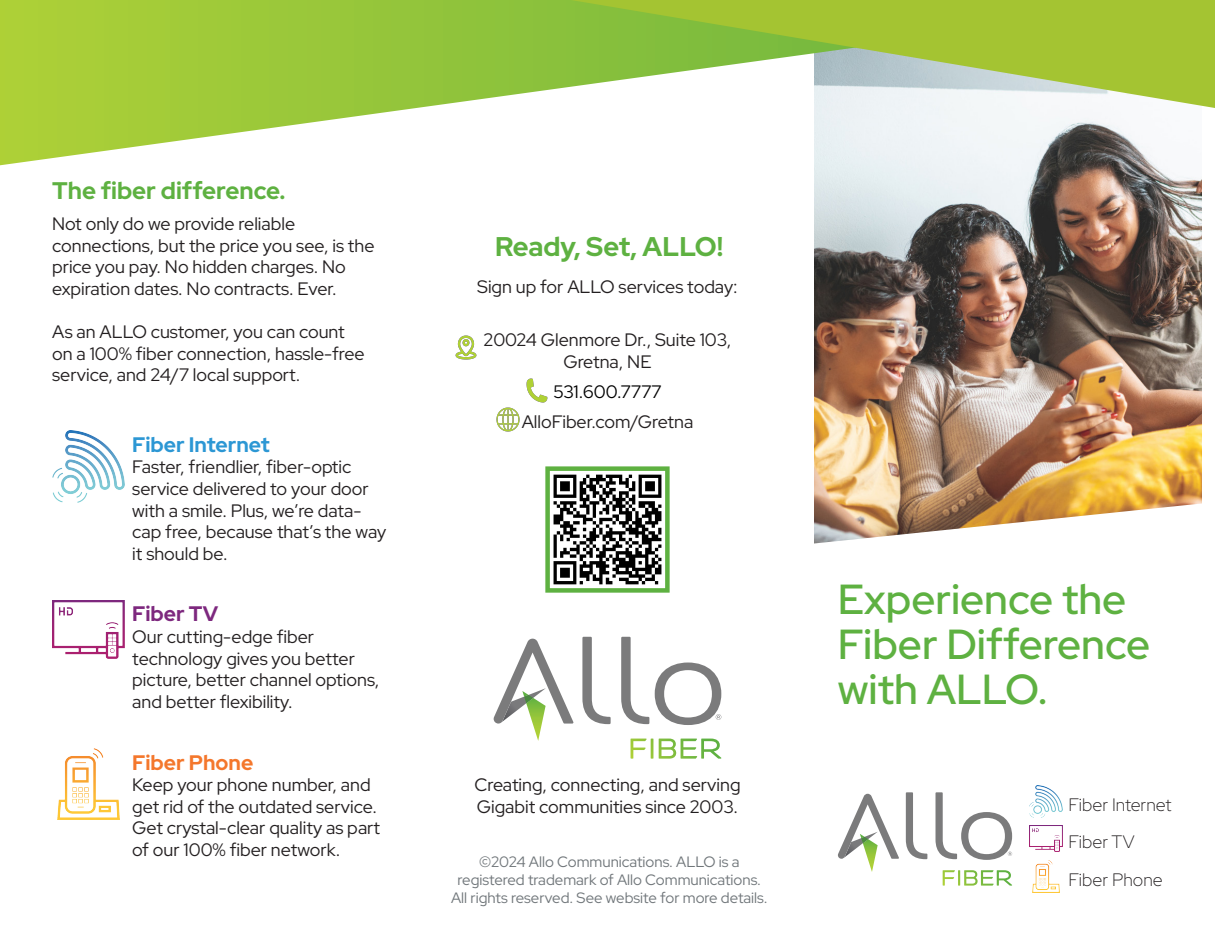
<style>
.page{position:relative;width:1215px;height:945px;background:#fff}
.page>*{position:absolute;margin:0;border:0;box-sizing:border-box;transform-origin:0 0}
.t1{font:500 42px/45px "Red Hat Display";color:#5eb141}
.t2{font:700 27px "Red Hat Display";color:#5eb141}
.t3{font:700 24px "Red Hat Display";color:#5eb141}
.t4{font:700 21px "Red Hat Display";color:#2c97d4}
.t5{font:700 21px "Red Hat Display";color:#f4772c}
.t6{font:700 21px "Red Hat Display";color:#7d287e}
.t7{font:18px/21.6px "Red Hat Display";color:#231f20}
.t8{font:300 18px "Red Hat Display";color:#231f20}
.t9{font:18px "Red Hat Display";color:#000}
.t10{font:15px/18px "Red Hat Display";color:#70767a;text-align:center}
</style>
<div class="page">
<img style="left:814px;top:165px;width:387px;height:337px">
<svg style="left:0;top:0;width:1156px;height:165px"></svg>
<svg style="left:571px;top:0;width:644px;height:108px"></svg>
<img style="left:52px;top:430px;width:72px;height:72px">
<img style="left:52px;top:600px;width:72px;height:58px">
<img style="left:57px;top:748px;width:62px;height:72px">
<img style="left:1030px;top:786px;width:32px;height:32px">
<svg style="left:814px;top:502px;width:388px;height:42px"></svg>
<svg style="left:943px;top:870px;width:69px;height:16px"></svg>
<svg style="left:936px;top:792px;width:76px;height:68px"></svg>
<svg style="left:906px;top:792px;width:21px;height:67px"></svg>
<svg style="left:838px;top:794px;width:61px;height:78px"></svg>
<img style="left:1030px;top:826px;width:32px;height:26px">
<img style="left:553px;top:474px;width:109px;height:111px">
<div style="left:545px;top:466px;width:125px;height:127px;border:4px solid #5eb141"></div>
<img style="left:1032px;top:860px;width:28px;height:32px">
<svg style="left:631px;top:739px;width:90px;height:20px"></svg>
<svg style="left:621px;top:637px;width:28px;height:87px"></svg>
<svg style="left:655px;top:663px;width:66px;height:62px"></svg>
<svg style="left:582px;top:637px;width:29px;height:87px"></svg>
<svg style="left:494px;top:639px;width:79px;height:102px"></svg>
<img style="left:455px;top:335px;width:22px;height:25px">
<img style="left:526px;top:378px;width:22px;height:25px">
<img style="left:496px;top:407px;width:24px;height:25px">
<p class="t3" style="left:52px;top:175px;width:235px">The fiber difference.</p>
<p class="t7" style="left:52px;top:212px;width:324px">Not only do we provide reliable connections, but the price you see, is the price you pay. No hidden charges. No expiration dates. No contracts. Ever.</p>
<p class="t7" style="left:52px;top:320px;width:314px">As an ALLO customer, you can count on a 100% fiber connection, hassle-free service, and 24/7 local support.</p>
<p class="t4" style="left:132px;top:431px;width:139px">Fiber Internet</p>
<p class="t7" style="left:132px;top:456px;width:256px">Faster, friendlier, fiber-optic service delivered to your door with a smile. Plus, we’re data&shy;cap free, because that’s the way it should be.</p>
<p class="t6" style="left:132px;top:600px;width:87px">Fiber TV</p>
<p class="t7" style="left:132px;top:626px;width:249px">Our cutting-edge fiber technology gives you better picture, better channel options, and better flexibility.</p>
<p class="t5" style="left:132px;top:748px;width:123px">Fiber Phone</p>
<p class="t7" style="left:132px;top:774px;width:249px">Keep your phone number, and get rid of the outdated service.<br>Get crystal-clear quality as part of our 100% fiber network.</p>
<p class="t2" style="left:495px;top:229px;width:230px">Ready, Set, ALLO!</p>
<p class="t7" style="left:477px;top:276px;width:262px">Sign up for ALLO services today:</p>
<p class="t7" style="left:484px;top:328px;width:249px;text-align:center">20024 Glenmore Dr., Suite 103,<br>Gretna, NE</p>
<p class="t9" style="left:553px;top:380px;width:110px">531.600.7777</p>
<p class="t7" style="left:522px;top:411px;width:173px">AlloFiber.com/Gretna</p>
<p class="t7" style="left:474px;top:774px;width:268px">Creating, connecting, and serving<br>Gigabit communities since 2003.</p>
<p class="t10" style="left:451px;top:853px;width:318px">©2024 Allo Communications. ALLO is a registered trademark of Allo Communications.<br>All rights reserved. See website for more details.</p>
<p class="t1" style="left:838px;top:576px;width:314px">Experience the<br>Fiber Difference with ALLO.</p>
<p class="t8" style="left:1069px;top:793px;width:104px">Fiber Internet</p>
<p class="t8" style="left:1069px;top:830px;width:67px">Fiber TV</p>
<p class="t8" style="left:1069px;top:868px;width:96px">Fiber Phone</p>
</div>
